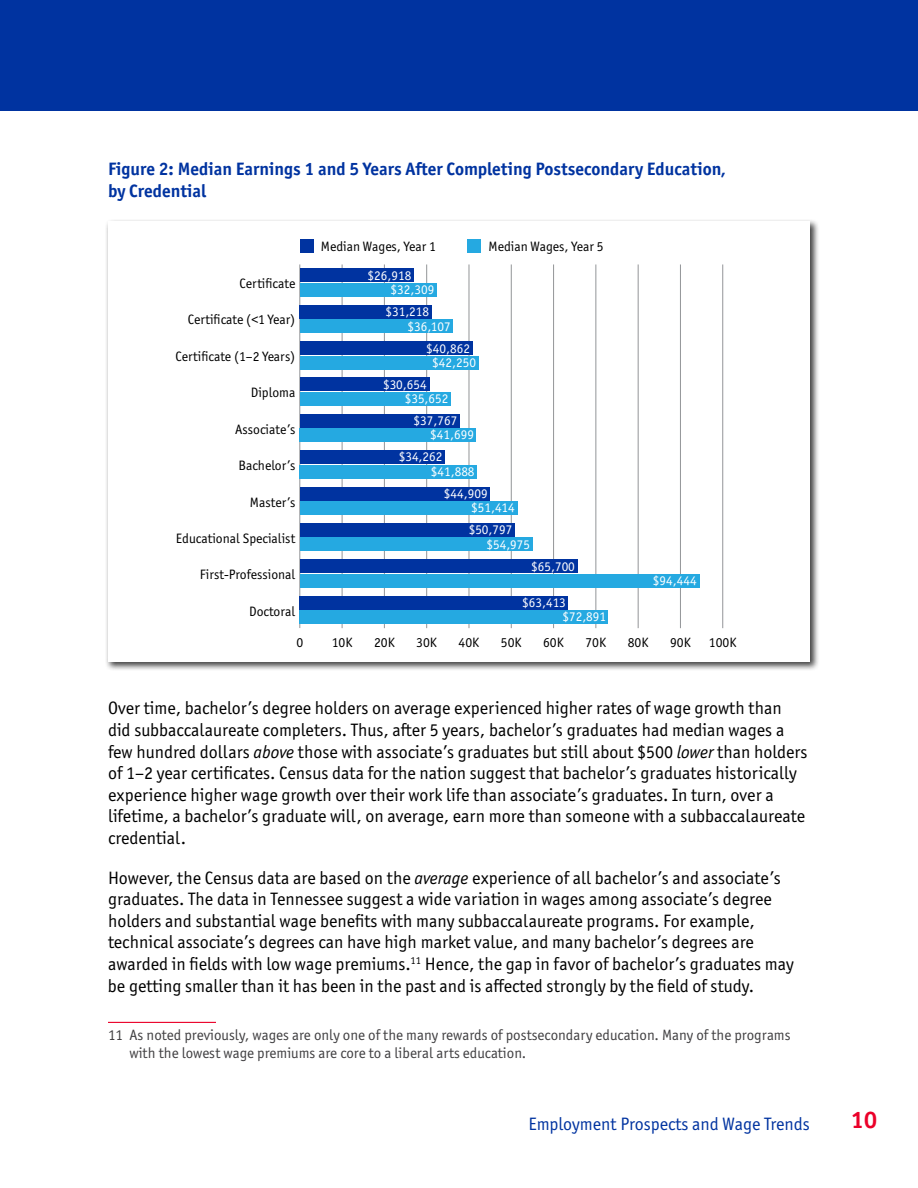
<style>
.page{position:relative;width:918px;height:1188px;background:#fff}
.page>*{position:absolute;margin:0;border:0;box-sizing:border-box;transform-origin:0 0}
.t1{font:700 24px "Officina Sans ITC Std";color:#eb0029}
.t2{font:18px/21.6px "Officina Sans ITC Std";color:#000}
.t3{font:700 18px/21.6px "Officina Sans ITC Std";color:#0033a0}
.t4{font:18px "Officina Sans ITC Std";color:#0033a0}
.t5{font:15px/18px "Officina Sans ITC Std";color:#414042}
.t6{font:13.65px "Officina Sans ITC Std";color:#000}
.t7{font:13.35px "Officina Sans ITC Std";color:#fff}
.s1{font-style:italic}
</style>
<div class="page">
<div style="left:0;top:0;width:918px;height:110px;background:#0033a0"></div>
<div style="left:105px;top:219px;width:715px;height:452px;background:#000;opacity:.75"></div>
<div style="left:108px;top:222px;width:702px;height:440px;background:#fff"></div>
<hr style="left:342px;top:264px;width:1px;height:364px;background:#939598">
<hr style="left:384px;top:264px;width:1px;height:364px;background:#939598">
<hr style="left:426px;top:264px;width:1px;height:364px;background:#939598">
<hr style="left:469px;top:264px;width:1px;height:364px;background:#939598">
<hr style="left:511px;top:264px;width:1px;height:364px;background:#939598">
<hr style="left:553px;top:264px;width:1px;height:364px;background:#939598">
<hr style="left:595px;top:264px;width:1px;height:364px;background:#939598">
<hr style="left:638px;top:264px;width:1px;height:364px;background:#939598">
<hr style="left:680px;top:264px;width:1px;height:364px;background:#939598">
<hr style="left:722px;top:264px;width:1px;height:364px;background:#939598">
<hr style="left:299px;top:264px;width:1px;height:364px;background:#939598">
<div style="left:300px;top:283px;width:136px;height:13px;background:#25a9e1"></div>
<div style="left:300px;top:320px;width:153px;height:13px;background:#25a9e1"></div>
<div style="left:300px;top:356px;width:178px;height:13px;background:#25a9e1"></div>
<div style="left:300px;top:392px;width:151px;height:14px;background:#25a9e1"></div>
<div style="left:300px;top:429px;width:176px;height:13px;background:#25a9e1"></div>
<div style="left:300px;top:465px;width:177px;height:13px;background:#25a9e1"></div>
<div style="left:300px;top:502px;width:217px;height:13px;background:#25a9e1"></div>
<div style="left:300px;top:538px;width:232px;height:13px;background:#25a9e1"></div>
<div style="left:300px;top:574px;width:399px;height:13px;background:#25a9e1"></div>
<div style="left:300px;top:611px;width:308px;height:13px;background:#25a9e1"></div>
<div style="left:300px;top:269px;width:114px;height:13px;background:#0033a0"></div>
<div style="left:300px;top:305px;width:132px;height:13px;background:#0033a0"></div>
<div style="left:300px;top:342px;width:173px;height:13px;background:#0033a0"></div>
<div style="left:300px;top:378px;width:129px;height:13px;background:#0033a0"></div>
<div style="left:300px;top:414px;width:160px;height:13px;background:#0033a0"></div>
<div style="left:300px;top:451px;width:145px;height:13px;background:#0033a0"></div>
<div style="left:300px;top:487px;width:190px;height:13px;background:#0033a0"></div>
<div style="left:300px;top:523px;width:215px;height:13px;background:#0033a0"></div>
<div style="left:300px;top:560px;width:278px;height:13px;background:#0033a0"></div>
<div style="left:300px;top:596px;width:268px;height:13px;background:#0033a0"></div>
<div style="left:300px;top:239px;width:13px;height:14px;background:#0033a0"></div>
<div style="left:467px;top:239px;width:14px;height:14px;background:#25a9e1"></div>
<hr style="left:108px;top:1022px;width:108px;height:1px;background:#eb0029">
<p class="t3" style="left:108px;top:158px;width:620px">Figure 2: Median Earnings 1 and 5 Years After Completing Postsecondary Education, by Credential</p>
<p class="t6" style="left:240px;top:275px;width:57px">Certificate</p>
<p class="t6" style="left:188px;top:312px;width:109px">Certificate (&lt;1 Year)</p>
<p class="t6" style="left:175px;top:348px;width:121px">Certificate (1–2 Years)</p>
<p class="t6" style="left:251px;top:385px;width:46px">Diploma</p>
<p class="t6" style="left:235px;top:421px;width:62px">Associate’s</p>
<p class="t6" style="left:238px;top:458px;width:58px">Bachelor’s</p>
<p class="t6" style="left:250px;top:494px;width:47px">Master’s</p>
<p class="t6" style="left:176px;top:531px;width:121px">Educational Specialist</p>
<p class="t6" style="left:200px;top:567px;width:97px">First-Professional</p>
<p class="t6" style="left:249px;top:603px;width:48px">Doctoral</p>
<p class="t6" style="left:321px;top:239px;width:117px">Median Wages, Year 1</p>
<p class="t6" style="left:489px;top:239px;width:117px">Median Wages, Year 5</p>
<p class="t7" style="left:368px;top:268px;width:45px">$26,918</p>
<p class="t7" style="left:408px;top:319px;width:45px">$36,107</p>
<p class="t7" style="left:391px;top:282px;width:45px">$32,309</p>
<p class="t7" style="left:385px;top:304px;width:45px">$31,218</p>
<p class="t7" style="left:426px;top:340px;width:45px">$40,862</p>
<p class="t7" style="left:405px;top:391px;width:45px">$35,652</p>
<p class="t7" style="left:432px;top:355px;width:45px">$42,250</p>
<p class="t7" style="left:383px;top:376px;width:45px">$30,654</p>
<p class="t7" style="left:414px;top:413px;width:45px">$37,767</p>
<p class="t7" style="left:430px;top:427px;width:45px">$41,699</p>
<p class="t7" style="left:399px;top:449px;width:45px">$34,262</p>
<p class="t7" style="left:431px;top:464px;width:45px">$41,888</p>
<p class="t7" style="left:444px;top:486px;width:45px">$44,909</p>
<p class="t7" style="left:471px;top:500px;width:45px">$51,414</p>
<p class="t7" style="left:469px;top:522px;width:45px">$50,797</p>
<p class="t7" style="left:486px;top:537px;width:45px">$54,975</p>
<p class="t7" style="left:531px;top:559px;width:45px">$65,700</p>
<p class="t7" style="left:562px;top:609px;width:45px">$72,891</p>
<p class="t7" style="left:522px;top:595px;width:45px">$63,413</p>
<p class="t7" style="left:653px;top:573px;width:45px">$94,444</p>
<p class="t6" style="left:296px;top:634px;width:8px">0</p>
<p class="t6" style="left:332px;top:634px;width:22px">10K</p>
<p class="t6" style="left:374px;top:634px;width:22px">20K</p>
<p class="t6" style="left:416px;top:634px;width:22px">30K</p>
<p class="t6" style="left:459px;top:634px;width:22px">40K</p>
<p class="t6" style="left:501px;top:634px;width:22px">50K</p>
<p class="t6" style="left:543px;top:634px;width:22px">60K</p>
<p class="t6" style="left:585px;top:634px;width:22px">70K</p>
<p class="t6" style="left:628px;top:634px;width:22px">80K</p>
<p class="t6" style="left:670px;top:634px;width:22px">90K</p>
<p class="t6" style="left:709px;top:634px;width:29px">100K</p>
<p class="t2" style="left:108px;top:697px;width:701px">Over time, bachelor’s degree holders on average experienced higher rates of wage growth than did subbaccalaureate completers. Thus, after 5 years, bachelor’s graduates had median wages a few hundred dollars <span class="s1">above</span> those with associate’s graduates but still about $500 <span class="s1">lower</span> than holders of 1–2 year certificates. Census data for the nation suggest that bachelor’s graduates historically experience higher wage growth over their work life than associate’s graduates. In turn, over a lifetime, a bachelor’s graduate will, on average, earn more than someone with a subbaccalaureate credential.</p>
<p class="t2" style="left:108px;top:867px;width:687px">However, the Census data are based on the <span class="s1">average</span> experience of all bachelor’s and associate’s graduates. The data in Tennessee suggest a wide variation in wages among associate’s degree holders and substantial wage benefits with many subbaccalaureate programs. For example, technical associate’s degrees can have high market value, and many bachelor’s degrees are awarded in fields with low wage premiums.<sup>11</sup> Hence, the gap in favor of bachelor’s graduates may be getting smaller than it has been in the past and is affected strongly by the field of study.</p>
<p class="t5" style="left:130px;top:1026px;width:663px;text-indent:-22px">11 As noted previously, wages are only one of the many rewards of postsecondary education. Many of the programs with the lowest wage premiums are core to a liberal arts education.</p>
<p class="t4" style="left:528px;top:1113px;width:283px">Employment Prospects and Wage Trends</p>
<h1 class="t1" style="left:851px;top:1105px;width:27px">10</h1>
</div>
